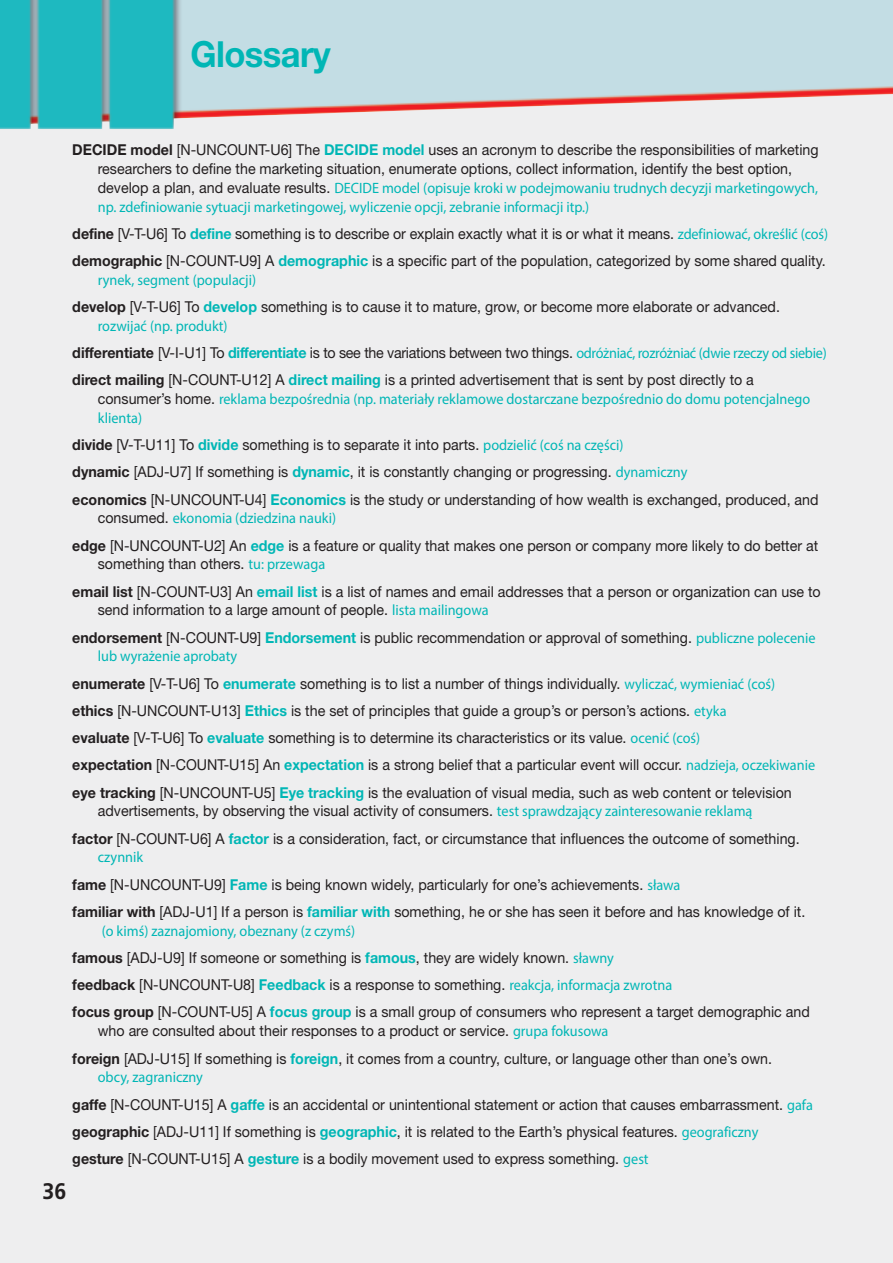
<style>
.page{position:relative;width:893px;height:1263px;background:#eeeeef}
.page>*{position:absolute;margin:0;border:0;box-sizing:border-box;transform-origin:0 0}
.t1{font:700 36px "Helvetica Neue LT Std";letter-spacing:-.02em;color:#00b6b5;scale:.96 1}
.t2{font:700 22.5px "PF Catalog";color:#231f20;scale:.95 1}
.t3{font:15px/27.3px "Helvetica Neue LT Std";color:#231f20;scale:.95 1}
.t4{font:15px/18.8px "Myriad Pro";color:#00b6b5;scale:.95 1}
.s1{font-weight:700}
.s2{font-weight:700;color:#00b6b5}
.s3{font-family:"Helvetica Neue LT Std";color:#231f20}
.s4{font-family:"Myriad Pro";color:#00b6b5}
</style>
<div class="page">
<img style="left:0;top:0;width:893px;height:129px">
<h1 class="t1" style="left:191px;top:42px;width:148px">Glossary</h1>
<p class="t3" style="left:72px;top:142px;width:787px;line-height:18.8px;text-align:center"><span class="s1">DECIDE model</span> [N-UNCOUNT-U6] The <span class="s2">DECIDE model</span> uses an acronym to describe the responsibilities of marketing researchers to define the marketing situation, enumerate options, collect information, identify the best option,</p>
<p class="t4" style="left:98px;top:180px;width:760px"><span class="s3">develop a plan, and evaluate results.</span> DECIDE model (opisuje kroki w podejmowaniu trudnych decyzji marketingowych, np. zdefiniowanie sytuacji marketingowej, wyliczenie opcji, zebranie informacji itp.)</p>
<p class="t3" style="left:72px;top:221px;width:797px"><span class="s1">define</span> [V-T-U6] To <span class="s2">define</span> something is to describe or explain exactly what it is or what it means. <span class="s4">zdefiniować, określić (coś) </span><span class="s1">demographic</span> [N-COUNT-U9] A <span class="s2">demographic</span> is a specific part of the population, categorized by some shared quality.</p>
<p class="t4" style="left:98px;top:272px;width:168px">rynek, segment (populacji)</p>
<p class="t3" style="left:72px;top:295px;width:746px"><span class="s1">develop</span> [V-T-U6] To <span class="s2">develop</span> something is to cause it to mature, grow, or become more elaborate or advanced.</p>
<p class="t4" style="left:98px;top:318px;width:138px">rozwijać (np. produkt)</p>
<p class="t3" style="left:72px;top:341px;width:796px"><span class="s1">differentiate</span> [V-I-U1] To <span class="s2">differentiate</span> is to see the variations between two things. <span class="s4">odróżniać, rozróżniać (dwie rzeczy od siebie) </span><span class="s1">direct mailing</span> [N-COUNT-U12] A <span class="s2">direct mailing</span> is a printed advertisement that is sent by post directly to a</p>
<p class="t4" style="left:98px;top:391px;width:751px"><span class="s3">consumer’s home.</span> reklama bezpośrednia (np. materiały reklamowe dostarczane bezpośrednio do domu potencjalnego klienta)</p>
<p class="t3" style="left:72px;top:433px;width:787px"><span class="s1">divide</span> [V-T-U11] To <span class="s2">divide</span> something is to separate it into parts. <span class="s4">podzielić (coś na części)<br></span><span class="s1">dynamic</span> [ADJ-U7] If something is <span class="s2">dynamic</span>, it is constantly changing or progressing. <span class="s4">dynamiczny<br></span><span class="s1">economics</span> [N-UNCOUNT-U4] <span class="s2">Economics</span> is the study or understanding of how wealth is exchanged, produced, and</p>
<p class="t4" style="left:98px;top:510px;width:252px"><span class="s3">consumed.</span> ekonomia (dziedzina nauki)</p>
<p class="t3" style="left:98px;top:537px;width:760px;line-height:18.8px;text-indent:-26px"><span class="s1">edge</span> [N-UNCOUNT-U2] An <span class="s2">edge</span> is a feature or quality that makes one person or company more likely to do better at something than others. <span class="s4">tu: przewaga</span></p>
<p class="t3" style="left:98px;top:583px;width:762px;line-height:18.8px;text-indent:-26px"><span class="s1">email list</span> [N-COUNT-U3] An <span class="s2">email list</span> is a list of names and email addresses that a person or organization can use to send information to a large amount of people. <span class="s4">lista mailingowa</span></p>
<p class="t3" style="left:72px;top:625px;width:784px"><span class="s1">endorsement</span> [N-COUNT-U9] <span class="s2">Endorsement</span> is public recommendation or approval of something. <span class="s4">publiczne polecenie</span></p>
<p class="t4" style="left:98px;top:648px;width:148px">lub wyrażenie aprobaty</p>
<p class="t3" style="left:72px;top:671px;width:783px"><span class="s1">enumerate</span> [V-T-U6] To <span class="s2">enumerate</span> something is to list a number of things individually. <span class="s4">wyliczać, wymieniać (coś) </span><span class="s1">ethics</span> [N-UNCOUNT-U13] <span class="s2">Ethics</span> is the set of principles that guide a group’s or person’s actions. <span class="s4">etyka<br></span><span class="s1">evaluate</span> [V-T-U6] To <span class="s2">evaluate</span> something is to determine its characteristics or its value. <span class="s4">ocenić (coś)<br></span><span class="s1">expectation</span> [N-COUNT-U15] An <span class="s2">expectation</span> is a strong belief that a particular event will occur. <span class="s4">nadzieja, oczekiwanie </span><span class="s1">eye tracking</span> [N-UNCOUNT-U5] <span class="s2">Eye tracking</span> is the evaluation of visual media, such as web content or television</p>
<p class="t3" style="left:72px;top:799px;width:767px;text-indent:26px">advertisements, by observing the visual activity of consumers. <span class="s4">test sprawdzający zainteresowanie reklamą<br></span><span class="s1">factor</span> [N-COUNT-U6] A <span class="s2">factor</span> is a consideration, fact, or circumstance that influences the outcome of something.</p>
<p class="t4" style="left:98px;top:849px;width:49px">czynnik</p>
<p class="t3" style="left:72px;top:872px;width:773px"><span class="s1">fame</span> [N-UNCOUNT-U9] <span class="s2">Fame</span> is being known widely, particularly for one’s achievements. <span class="s4">sława<br></span><span class="s1">familiar with</span> [ADJ-U1] If a person is <span class="s2">familiar with</span> something, he or she has seen it before and has knowledge of it.</p>
<p class="t4" style="left:102px;top:922px;width:268px">(o kimś) zaznajomiony, obeznany (z czymś)</p>
<p class="t3" style="left:72px;top:945px;width:778px"><span class="s1">famous</span> [ADJ-U9] If someone or something is <span class="s2">famous</span>, they are widely known. <span class="s4">sławny<br></span><span class="s1">feedback</span> [N-UNCOUNT-U8] <span class="s2">Feedback</span> is a response to something. <span class="s4">reakcja, informacja zwrotna<br></span><span class="s1">focus group</span> [N-COUNT-U5] A <span class="s2">focus group</span> is a small group of consumers who represent a target demographic and</p>
<p class="t3" style="left:72px;top:1019px;width:738px;text-indent:26px">who are consulted about their responses to a product or service. <span class="s4">grupa fokusowa<br></span><span class="s1">foreign</span> [ADJ-U15] If something is <span class="s2">foreign</span>, it comes from a country, culture, or language other than one’s own.</p>
<p class="t4" style="left:98px;top:1069px;width:112px">obcy, zagraniczny</p>
<p class="t3" style="left:72px;top:1092px;width:781px"><span class="s1">gaffe</span> [N-COUNT-U15] A <span class="s2">gaffe</span> is an accidental or unintentional statement or action that causes embarrassment. <span class="s4">gafa </span><span class="s1">geographic</span> [ADJ-U11] If something is <span class="s2">geographic</span>, it is related to the Earth’s physical features. <span class="s4">geograficzny </span><span class="s1">gesture</span> [N-COUNT-U15] A <span class="s2">gesture</span> is a bodily movement used to express something. <span class="s4">gest</span></p>
<h2 class="t2" style="left:43px;top:1178px;width:27px">36</h2>
</div>
